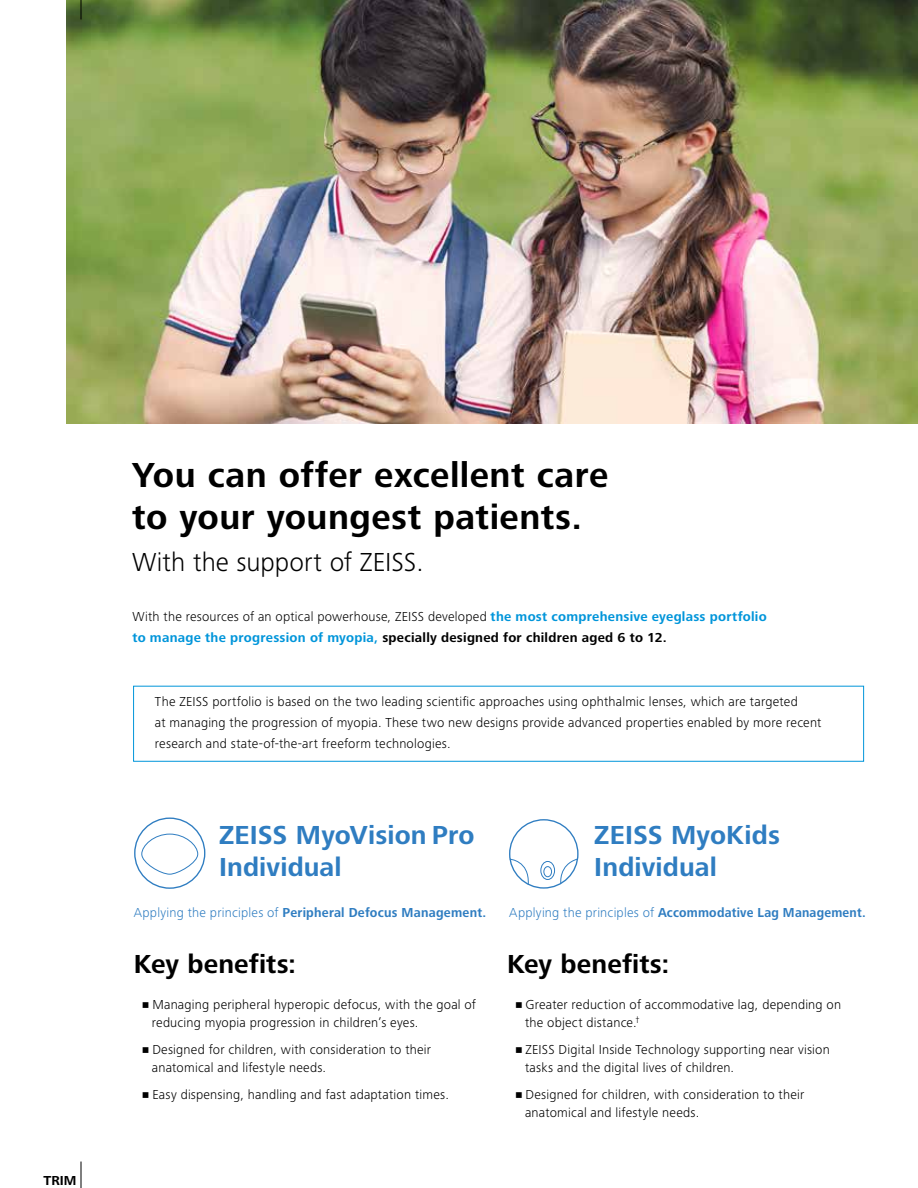
<style>
.page{position:relative;width:918px;height:1188px;background:#fff}
.page>*{position:absolute;margin:0;border:0;box-sizing:border-box;transform-origin:0 0}
.t1{font:700 36px/42px "Zeiss Frutiger Next Pro";letter-spacing:.015em;color:#000}
.t2{font:700 27px/32.4px "Zeiss Frutiger Next Pro";letter-spacing:.005em;color:#2f7dc1}
.t3{font:700 27px "Zeiss Frutiger Next Pro";letter-spacing:.005em;color:#000}
.t4{font:300 27px "Zeiss Frutiger Next Pro";letter-spacing:.005em;color:#000}
.t5{font:300 13.5px/18px "Zeiss Frutiger Next Pro";letter-spacing:.02em;color:#000}
.t6{font:700 13.5px/21.1px "Zeiss Frutiger Next Pro";letter-spacing:.02em;color:#0095da}
.t7{font:700 13.5px "Zeiss Frutiger Next Pro";letter-spacing:.02em;color:#2f7dc1;scale:.95 1}
.t8{font:700 13.5px "Zeiss Frutiger Next Pro";letter-spacing:.02em;color:#2f7dc1;scale:.93 1}
.t9{font:700 13.5px "Zeiss Frutiger Next Pro";color:#000}
.s1{font-weight:300;color:#000}
.s2{color:#000}
.s3{font-weight:300}
</style>
<div class="page">
<svg style="left:81px;top:1162px;width:1px;height:26px"></svg>
<div style="left:134px;top:818px;width:71px;height:71px;border:1px solid #2f7dc1;border-radius:50%"></div>
<div style="left:142px;top:834px;width:56px;height:40px;border:1px solid #2f7dc1;border-radius:50%"></div>
<div style="left:509px;top:819px;width:70px;height:70px;border:1px solid #2f7dc1;border-radius:50%"></div>
<svg style="left:509px;top:859px;width:21px;height:26px"></svg>
<svg style="left:559px;top:859px;width:19px;height:25px"></svg>
<div style="left:541px;top:861px;width:14px;height:19px;border:1px solid #2f7dc1;border-radius:50%"></div>
<div style="left:544px;top:866px;width:8px;height:11px;border:1px solid #2f7dc1;border-radius:50%"></div>
<div style="left:133px;top:686px;width:731px;height:76px;border:1px solid #0095da"></div>
<img style="left:67px;top:0;width:851px;height:423px">
<svg style="left:81px;top:0;width:1px;height:19px"></svg>
<p class="t9" style="left:44px;top:1172px;width:34px">TRIM</p>
<h1 class="t1" style="left:132px;top:454px;width:478px">You can offer excellent care to your youngest patients.</h1>
<h2 class="t4" style="left:132px;top:547px;width:293px">With the support of ZEISS.</h2>
<p class="t6" style="left:132px;top:606px;width:636px"><span class="s1">With the resources of an optical powerhouse, ZEISS developed</span> the most comprehensive eyeglass portfolio to manage the progression of myopia, <span class="s2">specially designed for children aged 6 to 12.</span></p>
<p class="t5" style="left:155px;top:691px;width:668px;line-height:21.1px">The ZEISS portfolio is based on the two leading scientific approaches using ophthalmic lenses, which are targeted<br>at managing the progression of myopia. These two new designs provide advanced properties enabled by more recent research and state-of-the-art freeform technologies.</p>
<h2 class="t2" style="left:219px;top:819px;width:257px">ZEISS MyoVision Pro<br>Individual</h2>
<h2 class="t2" style="left:594px;top:819px;width:187px">ZEISS MyoKids<br>Individual</h2>
<p class="t8" style="left:509px;top:904px;width:385px"><span class="s3">Applying the principles of</span> Accommodative Lag Management.</p>
<p class="t7" style="left:134px;top:904px;width:373px"><span class="s3">Applying the principles of</span> Peripheral Defocus Management.</p>
<h2 class="t3" style="left:134px;top:948px;width:164px">Key benefits:</h2>
<p class="t5" style="left:152px;top:995px;width:326px;text-indent:-9px">• Managing peripheral hyperopic defocus, with the goal of reducing myopia progression in children’s eyes.</p>
<p class="t5" style="left:152px;top:1040px;width:281px;text-indent:-9px">• Designed for children, with consideration to their anatomical and lifestyle needs.</p>
<p class="t5" style="left:143px;top:1085px;width:308px">• Easy dispensing, handling and fast adaptation times.</p>
<h2 class="t3" style="left:507px;top:948px;width:164px">Key benefits:</h2>
<p class="t5" style="left:525px;top:995px;width:318px;text-indent:-9px">• Greater reduction of accommodative lag, depending on the object distance.<sup>†</sup></p>
<p class="t5" style="left:525px;top:1040px;width:306px;text-indent:-9px">• ZEISS Digital Inside Technology supporting near vision tasks and the digital lives of children.</p>
<p class="t5" style="left:525px;top:1085px;width:281px;text-indent:-9px">• Designed for children, with consideration to their anatomical and lifestyle needs.</p>
</div>
